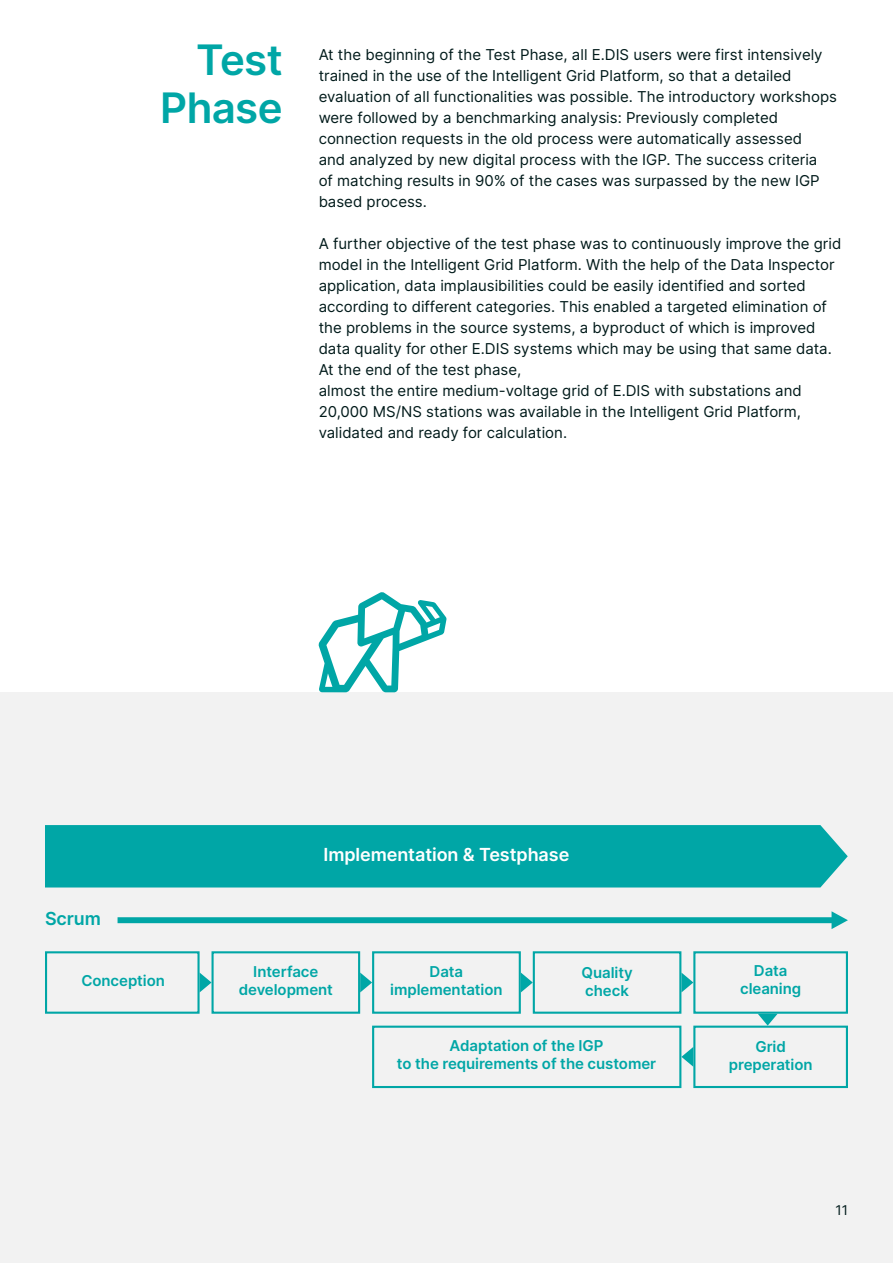
<style>
.page{position:relative;width:893px;height:1263px;background:#fff}
.page>*{position:absolute;margin:0;border:0;box-sizing:border-box;transform-origin:0 0}
.t1{font:600 42px/48px "Inter";letter-spacing:-.015em;color:#00a6a6;text-align:right}
.t2{font:600 18px "Inter";letter-spacing:-.005em;color:#fff}
.t3{font:600 18px "Inter";letter-spacing:-.005em;color:#00a6a6}
.t4{font:15px/21px "Inter";color:#001a1a}
.t5{font:600 15px/18px "Inter";letter-spacing:-.005em;color:#00a6a6;text-align:center}
.t6{font:13.5px "Inter";color:#001a1a}
</style>
<div class="page">
<div style="left:0;top:692px;width:893px;height:571px;background:#f2f2f2"></div>
<svg style="left:318px;top:592px;width:129px;height:100px"></svg>
<svg style="left:118px;top:911px;width:730px;height:18px"></svg>
<svg style="left:200px;top:973px;width:11px;height:19px"></svg>
<div style="left:45px;top:951px;width:155px;height:63px;border:2px solid #00a6a6"></div>
<div style="left:533px;top:951px;width:148px;height:63px;border:2px solid #00a6a6"></div>
<svg style="left:521px;top:972px;width:12px;height:20px"></svg>
<svg style="left:360px;top:972px;width:12px;height:20px"></svg>
<div style="left:211px;top:951px;width:149px;height:63px;border:2px solid #00a6a6"></div>
<svg style="left:681px;top:972px;width:12px;height:20px"></svg>
<div style="left:372px;top:951px;width:149px;height:63px;border:2px solid #00a6a6"></div>
<div style="left:693px;top:951px;width:155px;height:63px;border:2px solid #00a6a6"></div>
<div style="left:693px;top:1025px;width:155px;height:63px;border:2px solid #00a6a6"></div>
<svg style="left:758px;top:1014px;width:20px;height:12px"></svg>
<div style="left:372px;top:1026px;width:309px;height:62px;border:2px solid #00a6a6"></div>
<svg style="left:681px;top:1047px;width:12px;height:20px"></svg>
<div style="left:45px;top:825px;width:803px;height:62px;background:#00a6a6"></div>
<h1 class="t1" style="left:160px;top:35px;width:124px">Test<br>Phase</h1>
<p class="t4" style="left:319px;top:44px;width:520px">At the beginning of the Test Phase, all E.DIS users were first intensively trained in the use of the Intelligent Grid Platform, so that a detailed evaluation of all functionalities was possible. The introductory workshops were followed by a benchmarking analysis: Previously completed connection requests in the old process were automatically assessed<br>and analyzed by new digital process with the IGP. The success criteria<br>of matching results in 90% of the cases was surpassed by the new IGP based process.</p>
<p class="t4" style="left:319px;top:233px;width:524px">A further objective of the test phase was to continuously improve the grid model in the Intelligent Grid Platform. With the help of the Data Inspector application, data implausibilities could be easily identified and sorted according to different categories. This enabled a targeted elimination of the problems in the source systems, a byproduct of which is improved data quality for other E.DIS systems which may be using that same data.<br>At the end of the test phase,<br>almost the entire medium-voltage grid of E.DIS with substations and 20,000 MS/NS stations was available in the Intelligent Grid Platform, validated and ready for calculation.</p>
<p class="t3" style="left:45px;top:905px;width:57px">Scrum</p>
<p class="t5" style="left:81px;top:971px;width:85px">Conception</p>
<p class="t2" style="left:323px;top:841px;width:247px">Implementation &amp; Testphase</p>
<p class="t5" style="left:239px;top:962px;width:96px">Interface development</p>
<p class="t5" style="left:390px;top:962px;width:114px">Data implementation</p>
<p class="t5" style="left:581px;top:963px;width:53px;text-align:left">Quality check</p>
<p class="t5" style="left:740px;top:961px;width:63px">Data cleaning</p>
<p class="t5" style="left:397px;top:1036px;width:261px">Adaptation of the IGP<br>to the requirements of the customer</p>
<p class="t5" style="left:729px;top:1037px;width:85px">Grid preperation</p>
<p class="t6" style="left:835px;top:1200px;width:14px">11</p>
</div>
